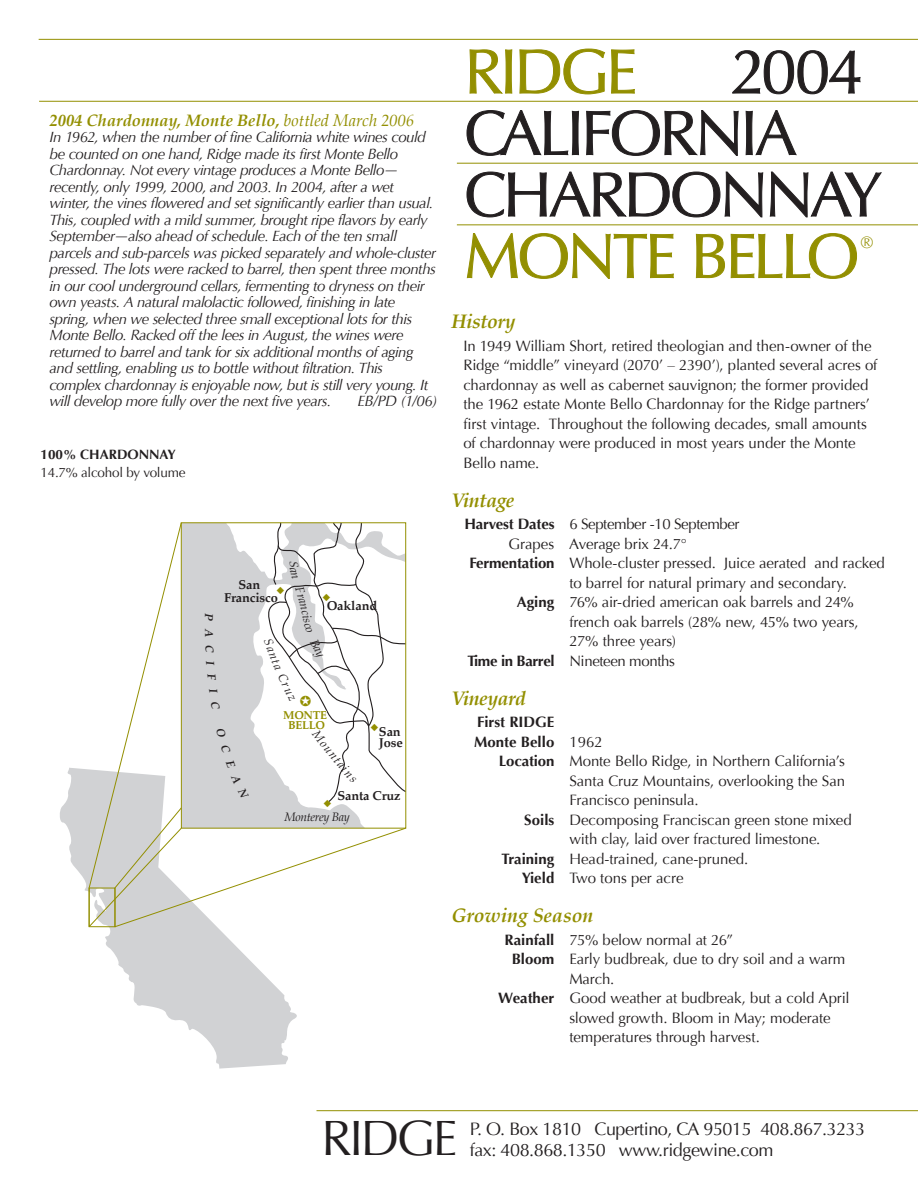
<style>
.page{position:relative;width:918px;height:1188px;background:#fff}
.page>*{position:absolute;margin:0;border:0;box-sizing:border-box;transform-origin:0 0}
.t1{font:63px/61.5px "Optima";letter-spacing:-.045em;color:#231f20}
.t2{font:63px "Optima";letter-spacing:-.05em;color:#938f01}
.t3{font:49.5px "Optima";letter-spacing:-.05em;color:#231f20}
.t4{font:italic 700 19.5px "Palatino";letter-spacing:-.025em;color:#938f01}
.t5{font:italic 700 19.5px "Palatino";color:#938f01}
.t6{font:18px/21.6px "Optima";letter-spacing:-.025em;color:#231f20}
.t7{font:italic 700 16.5px "Palatino";color:#938f01}
.t8{font:16.5px "Optima";color:#938f01}
.t9{font:15px/19.5px "Optima";letter-spacing:-.005em;color:#231f20}
.t10{font:italic 15px/16.5px "Optima";letter-spacing:-.035em;color:#231f20}
.t11{font:15px "Optima";letter-spacing:-.025em;color:#231f20}
.t12{font:700 15px "Optima";color:#231f20}
.t13{font:13.5px "Optima";letter-spacing:-.02em;color:#231f20}
.t14{font:700 13.5px "Optima";color:#231f20}
.t15{font:700 12.9px/11.2px "Palatino";letter-spacing:-.01em;color:#231f20}
.t16{font:italic 12px "Palatino";letter-spacing:-.025em;color:#231f20}
.t17{font:700 11.4px/9.9px "Palatino";letter-spacing:-.025em;color:#938f01;text-align:center}
.s1{font-weight:400}
.s2{font-weight:700}
</style>
<div class="page">
<svg style="left:470px;top:49px;width:42px;height:45px"></svg>
<svg style="left:520px;top:49px;width:85px;height:45px"></svg>
<svg style="left:611px;top:49px;width:24px;height:45px"></svg>
<svg style="left:732px;top:50px;width:129px;height:44px"></svg>
<svg style="left:467px;top:110px;width:112px;height:46px"></svg>
<svg style="left:586px;top:110px;width:153px;height:46px"></svg>
<svg style="left:746px;top:110px;width:51px;height:45px"></svg>
<svg style="left:467px;top:172px;width:296px;height:45px"></svg>
<svg style="left:770px;top:172px;width:112px;height:45px"></svg>
<svg style="left:467px;top:233px;width:207px;height:46px"></svg>
<svg style="left:696px;top:234px;width:29px;height:44px"></svg>
<svg style="left:731px;top:233px;width:126px;height:46px"></svg>
<hr style="left:39px;top:39px;width:879px;height:1px;background:#938f01">
<hr style="left:316px;top:1110px;width:602px;height:1px;background:#938f01">
<hr style="left:39px;top:101px;width:879px;height:1px;background:#938f01">
<hr style="left:457px;top:163px;width:461px;height:1px;background:#938f01">
<hr style="left:457px;top:224px;width:461px;height:1px;background:#938f01">
<svg style="left:60px;top:768px;width:237px;height:301px"></svg>
<svg style="left:88px;top:522px;width:319px;height:407px"></svg>
<p class="t7" style="left:50px;top:107px;width:366px">2004 Chardonnay, Monte Bello, <span class="s1">bottled March 2006</span></p>
<p class="t10" style="left:50px;top:129px;width:388px">In 1962, when the number of fine California white wines could be counted on one hand, Ridge made its first Monte Bello Chardonnay. Not every vintage produces a Monte Bello— recently, only 1999, 2000, and 2003. In 2004, after a wet winter, the vines flowered and set significantly earlier than usual.<br>This, coupled with a mild summer, brought ripe flavors by early September—also ahead of schedule. Each of the ten small parcels and sub-parcels was picked separately and whole-cluster pressed. The lots were racked to barrel, then spent three months in our cool underground cellars, fermenting to dryness on their own yeasts. A natural malolactic followed, finishing in late spring, when we selected three small exceptional lots for this Monte Bello. Racked off the lees in August, the wines were returned to barrel and tank for six additional months of aging and settling, enabling us to bottle without filtration. This complex chardonnay is enjoyable now, but is still very young. It will develop more fully over the next five years.</p>
<p class="t10" style="left:358px;top:393px;width:81px">EB/PD (1/06)</p>
<p class="t14" style="left:41px;top:447px;width:137px">100% CHARDONNAY</p>
<p class="t13" style="left:41px;top:465px;width:146px">14.7% alcohol by volume</p>
<p class="t15" style="left:224px;top:578px;width:55px;line-height:12.8px;text-align:center">San<br>Francisco</p>
<p class="t15" style="left:327px;top:599px;width:52px">Oakland</p>
<p class="t17" style="left:283px;top:710px;width:45px">MONTE<br>BELLO</p>
<p class="t15" style="left:379px;top:725px;width:25px">San<br>Jose</p>
<p class="t15" style="left:337px;top:790px;width:65px">Santa Cruz</p>
<p class="t16" style="left:285px;top:808px;width:67px">Monterey Bay</p>
<h1 class="t2" style="left:464px;top:35px;width:174px">RIDGE</h1>
<h1 class="t1" style="left:464px;top:42px;width:420px;text-indent:267px">2004<br>CALIFORNIA<br>CHARDONNAY</h1>
<h1 class="t2" style="left:464px;top:220px;width:396px">MONTE BELLO</h1>
<p class="t8" style="left:861px;top:233px;width:14px">®</p>
<h3 class="t4" style="left:451px;top:306px;width:66px">History</h3>
<p class="t9" style="left:463px;top:336px;width:416px">In 1949 William Short, retired theologian and then-owner of the Ridge “middle” vineyard (2070’ – 2390’), planted several acres of chardonnay as well as cabernet sauvignon; the former provided the 1962 estate Monte Bello Chardonnay for the Ridge partners’ first vintage. Throughout the following decades, small amounts of chardonnay were produced in most years under the Monte Bello name.</p>
<h3 class="t4" style="left:451px;top:485px;width:65px">Vintage</h3>
<p class="t11" style="left:464px;top:515px;width:277px"><span class="s2">Harvest Dates</span> 6 September -10 September</p>
<p class="t9" style="left:509px;top:534px;width:180px">Grapes Average brix 24.7°</p>
<p class="t9" style="left:470px;top:554px;width:417px"><span class="s2">Fermentation</span> Whole-cluster pressed. Juice aerated and racked</p>
<p class="t9" style="left:569px;top:573px;width:279px">to barrel for natural primary and secondary.</p>
<p class="t9" style="left:517px;top:593px;width:339px"><span class="s2">Aging</span> 76% air-dried american oak barrels and 24%</p>
<p class="t9" style="left:569px;top:612px;width:291px">french oak barrels (28% new, 45% two years,</p>
<p class="t9" style="left:569px;top:632px;width:108px">27% three years)</p>
<p class="t11" style="left:467px;top:652px;width:209px"><span class="s2">Time in Barrel</span> Nineteen months</p>
<h3 class="t4" style="left:451px;top:683px;width:76px">Vineyard</h3>
<p class="t12" style="left:477px;top:713px;width:79px">First RIDGE</p>
<p class="t12" style="left:474px;top:733px;width:130px">Monte Bello <span class="s1">1962</span></p>
<p class="t9" style="left:499px;top:752px;width:348px"><span class="s2">Location</span> Monte Bello Ridge, in Northern California’s</p>
<p class="t9" style="left:569px;top:771px;width:277px">Santa Cruz Mountains, overlooking the San</p>
<p class="t9" style="left:569px;top:791px;width:131px">Francisco peninsula.</p>
<p class="t9" style="left:524px;top:810px;width:329px"><span class="s2">Soils</span> Decomposing Franciscan green stone mixed</p>
<p class="t9" style="left:569px;top:830px;width:253px">with clay, laid over fractured limestone.</p>
<p class="t9" style="left:501px;top:849px;width:248px"><span class="s2">Training</span> Head-trained, cane-pruned.</p>
<p class="t9" style="left:522px;top:869px;width:163px"><span class="s2">Yield</span> Two tons per acre</p>
<h3 class="t5" style="left:451px;top:900px;width:144px">Growing Season</h3>
<p class="t9" style="left:505px;top:930px;width:230px"><span class="s2">Rainfall</span> 75% below normal at 26”</p>
<p class="t9" style="left:512px;top:950px;width:335px"><span class="s2">Bloom</span> Early budbreak, due to dry soil and a warm</p>
<p class="t9" style="left:569px;top:969px;width:46px">March.</p>
<p class="t9" style="left:498px;top:989px;width:353px"><span class="s2">Weather</span> Good weather at budbreak, but a cold April</p>
<p class="t9" style="left:569px;top:1008px;width:263px">slowed growth. Bloom in May; moderate</p>
<p class="t9" style="left:569px;top:1028px;width:192px">temperatures through harvest.</p>
<h2 class="t3" style="left:322px;top:1110px;width:137px">RIDGE</h2>
<p class="t6" style="left:470px;top:1118px;width:397px">P. O. Box 1810 Cupertino, CA 95015 408.867.3233 fax: 408.868.1350 www.ridgewine.com</p>
</div>
